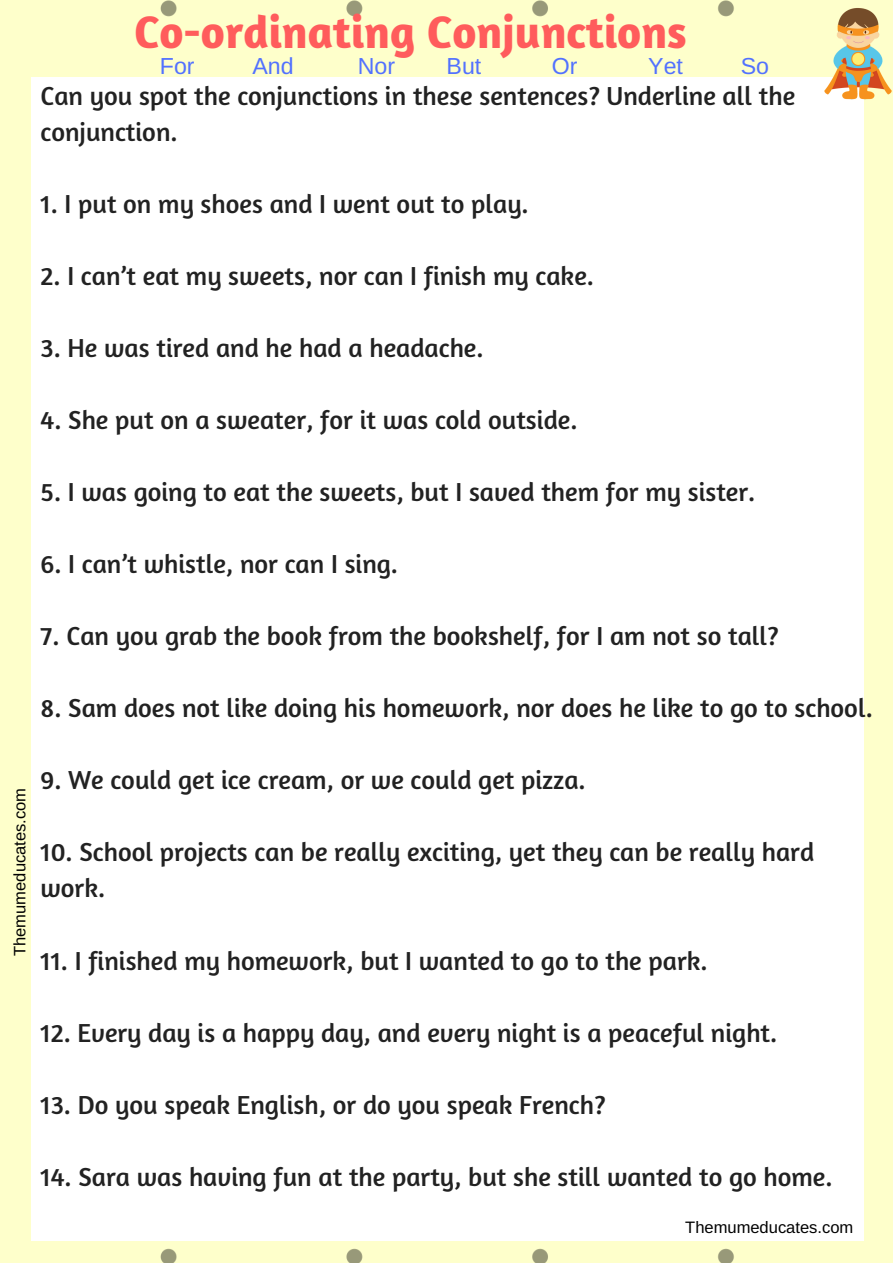
<style>
.page{position:relative;width:893px;height:1263px;background:#fff}
.page>*{position:absolute;margin:0;border:0;box-sizing:border-box;transform-origin:0 0}
.t1{font:700 46.35px "Amaranth";color:#ff5c5c}
.t2{font:26.55px/36px "Amaranth";color:#222}
.t3{font:23.25px "Arimo";color:#5271ff}
.t4{font:16.5px "Arimo";color:#000}
</style>
<div class="page">
<img style="left:811px;top:8px;width:82px;height:91px">
<h1 class="t1" style="left:134px;top:3px;width:554px">Co-ordinating Conjunctions</h1>
<p class="t3" style="left:160px;top:53px;width:36px">For</p>
<p class="t3" style="left:252px;top:53px;width:43px">And</p>
<p class="t3" style="left:358px;top:53px;width:39px">Nor</p>
<p class="t3" style="left:447px;top:53px;width:36px">But</p>
<p class="t3" style="left:552px;top:53px;width:27px">Or</p>
<p class="t3" style="left:648px;top:53px;width:36px">Yet</p>
<p class="t3" style="left:741px;top:53px;width:30px">So</p>
<p class="t2" style="left:41px;top:77px;width:756px">Can you spot the conjunctions in these sentences? Underline all the conjunction.</p>
<p class="t2" style="left:41px;top:185px;width:490px">1. I put on my shoes and I went out to play.</p>
<p class="t2" style="left:41px;top:257px;width:555px">2. I can’t eat my sweets, nor can I finish my cake.</p>
<p class="t2" style="left:41px;top:329px;width:445px">3. He was tired and he had a headache.</p>
<p class="t2" style="left:41px;top:401px;width:538px">4. She put on a sweater, for it was cold outside.</p>
<p class="t2" style="left:41px;top:473px;width:716px">5. I was going to eat the sweets, but I saved them for my sister.</p>
<p class="t2" style="left:41px;top:545px;width:359px">6. I can’t whistle, nor can I sing.</p>
<p class="t2" style="left:41px;top:617px;width:740px">7. Can you grab the book from the bookshelf, for I am not so tall?</p>
<p class="t2" style="left:41px;top:689px;width:834px">8. Sam does not like doing his homework, nor does he like to go to school.</p>
<p class="t4" style="left:10px;top:956px;width:170px;rotate:-90deg">Themumeducates.com</p>
<p class="t2" style="left:41px;top:761px;width:547px">9. We could get ice cream, or we could get pizza.</p>
<p class="t2" style="left:41px;top:834px;width:775px">10. School projects can be really exciting, yet they can be really hard work.</p>
<p class="t2" style="left:41px;top:942px;width:669px">11. I finished my homework, but I wanted to go to the park.</p>
<p class="t2" style="left:41px;top:1014px;width:738px">12. Every day is a happy day, and every night is a peaceful night.</p>
<p class="t2" style="left:41px;top:1086px;width:566px">13. Do you speak English, or do you speak French?</p>
<p class="t2" style="left:41px;top:1158px;width:793px">14. Sara was having fun at the party, but she still wanted to go home.</p>
<p class="t4" style="left:685px;top:1218px;width:170px">Themumeducates.com</p>
</div>
